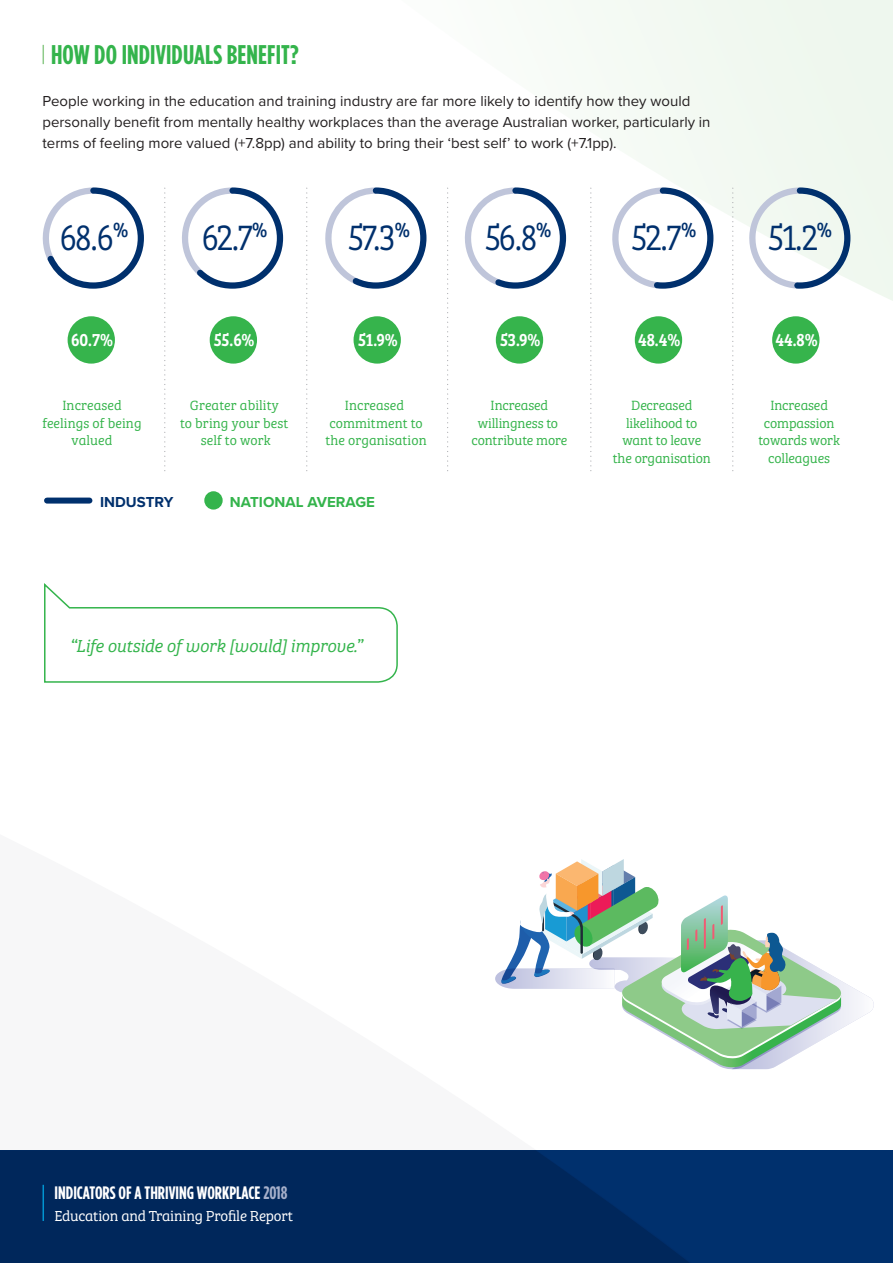
<style>
.page{position:relative;width:893px;height:1263px;background:#fff}
.page>*{position:absolute;margin:0;border:0;box-sizing:border-box;transform-origin:0 0}
.t1{font:37.65px "Bree Serif Lt";letter-spacing:-.04em;color:#00306d;scale:.86 1}
.SF_H2{font:700 27px "Gotham Condensed";letter-spacing:.005em;color:#34b44c}
.t2{font:18.6px "Bree Serif Sb";letter-spacing:-.005em;color:#fff;scale:.86 1}
.SF_Body{font:700 18px "Gotham Condensed";color:#fff}
.SF_Chart_Heading{font:italic 18px "Bree Serif Lt";letter-spacing:-.015em;color:#34b44c}
.SF_Body-2{font:15px/21px "Proxima Nova";color:#231f20}
.SF_Body-3{font:15px "Bree Serif Lt";letter-spacing:-.015em;color:#fff}
.SF_Body-4{font:700 15px "Proxima Nova";color:#34b44c}
.SF_Body-5{font:700 15px "Proxima Nova";color:#00306d}
.t3{font:13.95px/17.4px "Bree Serif Lt";letter-spacing:-.01em;color:#36b44c;text-align:center}
.s1{color:#a5afca}
</style>
<div class="page">
<div style="left:0;top:1150px;width:893px;height:113px;background:#00306d"></div>
<svg style="left:43px;top:45px;width:1px;height:19px"></svg>
<svg style="left:0;top:1150px;width:689px;height:113px;background:#00285d"></svg>
<svg style="left:448px;top:0;width:445px;height:301px;fill:#f4faf4"></svg>
<hr style="left:43px;top:1185px;width:1px;height:36px;background:#0094d1">
<svg style="left:495px;top:859px;width:379px;height:210px"></svg>
<svg style="left:164px;top:187px;width:1px;height:284px"></svg>
<svg style="left:306px;top:187px;width:1px;height:284px"></svg>
<svg style="left:447px;top:187px;width:1px;height:285px"></svg>
<svg style="left:590px;top:185px;width:1px;height:286px"></svg>
<svg style="left:732px;top:185px;width:1px;height:286px"></svg>
<div style="left:210px;top:316px;width:47px;height:48px;background:#36b44c;border-radius:50%"></div>
<div style="left:68px;top:316px;width:47px;height:48px;background:#36b44c;border-radius:50%"></div>
<div style="left:354px;top:316px;width:47px;height:48px;background:#36b44c;border-radius:50%"></div>
<div style="left:635px;top:316px;width:47px;height:48px;background:#36b44c;border-radius:50%"></div>
<div style="left:496px;top:316px;width:47px;height:48px;background:#36b44c;border-radius:50%"></div>
<div style="left:772px;top:316px;width:47px;height:48px;background:#36b44c;border-radius:50%"></div>
<svg style="left:182px;top:187px;width:102px;height:102px"></svg>
<svg style="left:43px;top:187px;width:101px;height:102px"></svg>
<svg style="left:325px;top:187px;width:102px;height:102px"></svg>
<svg style="left:462px;top:185px;width:107px;height:107px"></svg>
<svg style="left:612px;top:185px;width:105px;height:107px"></svg>
<svg style="left:748px;top:185px;width:102px;height:107px"></svg>
<div style="left:47px;top:498px;width:42px;height:6px;background:#00306d"></div>
<div style="left:204px;top:491px;width:19px;height:19px;background:#34b44c;border-radius:50%"></div>
<svg style="left:44px;top:583px;width:354px;height:100px"></svg>
<p class="SF_H2" style="left:51px;top:39px;width:249px">HOW DO INDIVIDUALS BENEFIT?</p>
<p class="SF_Body-2" style="left:43px;top:90px;width:669px">People working in the education and training industry are far more likely to identify how they would personally benefit from mentally healthy workplaces than the average Australian worker, particularly in terms of feeling more valued (+7.8pp) and ability to bring their ‘best self’ to work (+7.1pp).</p>
<p class="t1" style="left:60px;top:210px;width:81px">68.6<sup>%</sup></p>
<p class="t1" style="left:202px;top:210px;width:78px">62.7<sup>%</sup></p>
<p class="t1" style="left:348px;top:210px;width:73px">57.3<sup>%</sup></p>
<p class="t1" style="left:485px;top:210px;width:78px">56.8<sup>%</sup></p>
<p class="t1" style="left:632px;top:210px;width:76px">52.7<sup>%</sup></p>
<p class="t1" style="left:768px;top:210px;width:76px">51.2<sup>%</sup></p>
<p class="t2" style="left:71px;top:325px;width:50px">60.7%</p>
<p class="t2" style="left:358px;top:325px;width:48px">51.9%</p>
<p class="t2" style="left:638px;top:325px;width:51px">48.4%</p>
<p class="t2" style="left:214px;top:325px;width:49px">55.6%</p>
<p class="t2" style="left:500px;top:325px;width:48px">53.9%</p>
<p class="t2" style="left:775px;top:325px;width:51px">44.8%</p>
<p class="t3" style="left:43px;top:396px;width:101px">Increased feelings of being valued</p>
<p class="t3" style="left:180px;top:396px;width:110px">Greater ability<br>to bring your best self to work</p>
<p class="t3" style="left:325px;top:396px;width:103px">Increased commitment to the organisation</p>
<p class="t3" style="left:613px;top:396px;width:100px">Decreased likelihood to want to leave the organisation</p>
<p class="t3" style="left:472px;top:396px;width:97px">Increased willingness to contribute more</p>
<p class="t3" style="left:758px;top:396px;width:83px">Increased compassion towards work colleagues</p>
<p class="SF_Body-5" style="left:100px;top:490px;width:75px">INDUSTRY</p>
<p class="SF_Body-4" style="left:230px;top:490px;width:146px">NATIONAL AVERAGE</p>
<p class="SF_Chart_Heading" style="left:69px;top:632px;width:295px">“Life outside of work [would] improve.”</p>
<p class="SF_Body" style="left:55px;top:1182px;width:235px">INDICATORS OF A THRIVING WORKPLACE <span class="s1">2018</span></p>
<p class="SF_Body-3" style="left:55px;top:1205px;width:240px">Education and Training Profile Report</p>
</div>
